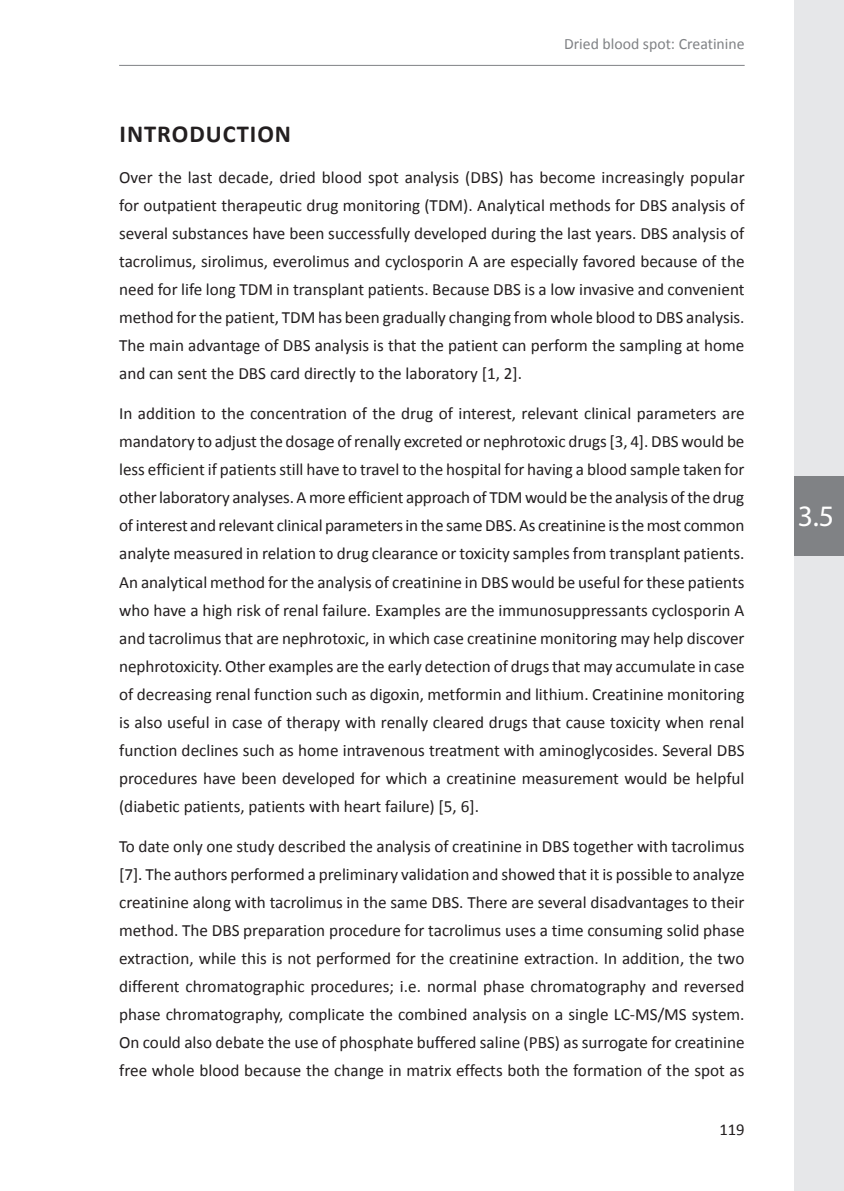
<style>
.page{position:relative;width:844px;height:1191px;background:#fff}
.page>*{position:absolute;margin:0;border:0;box-sizing:border-box;transform-origin:0 0}
.t1{font:29.75px "Myriad Pro";color:#fff}
.t2{font:700 24.5px "Calibri";letter-spacing:.04em;color:#231f20}
.t3{font:17.15px/28px "Calibri";color:#231f20;text-align:justify}
.t4{font:16.62px "Calibri";color:#231f20}
.t5{font:15.75px "Calibri";color:#808285}
</style>
<div class="page">
<hr style="left:119px;top:65px;width:625px;height:1px;background:#808285">
<div style="left:794px;top:0;width:49px;height:1191px;background:#e6e7e9"></div>
<div style="left:794px;top:476px;width:49px;height:80px;background:#808285"></div>
<p class="t5" style="left:564px;top:34px;width:182px">Dried blood spot: Creatinine</p>
<h2 class="t2" style="left:120px;top:119px;width:173px">INTRODUCTION</h2>
<p class="t3" style="left:119px;top:163px;width:627px">Over the last decade, dried blood spot analysis (DBS) has become increasingly popular for outpatient therapeutic drug monitoring (TDM). Analytical methods for DBS analysis of several substances have been successfully developed during the last years. DBS analysis of tacrolimus, sirolimus, everolimus and cyclosporin A are especially favored because of the need for life long TDM in transplant patients. Because DBS is a low invasive and convenient method for the patient, TDM has been gradually changing from whole blood to DBS analysis.<br>The main advantage of DBS analysis is that the patient can perform the sampling at home and can sent the DBS card directly to the laboratory [1, 2].</p>
<p class="t3" style="left:119px;top:400px;width:627px">In addition to the concentration of the drug of interest, relevant clinical parameters are mandatory to adjust the dosage of renally excreted or nephrotoxic drugs [3, 4]. DBS would be less efficient if patients still have to travel to the hospital for having a blood sample taken for other laboratory analyses. A more efficient approach of TDM would be the analysis of the drug of interest and relevant clinical parameters in the same DBS. As creatinine is the most common analyte measured in relation to drug clearance or toxicity samples from transplant patients.<br>An analytical method for the analysis of creatinine in DBS would be useful for these patients who have a high risk of renal failure. Examples are the immunosuppressants cyclosporin A and tacrolimus that are nephrotoxic, in which case creatinine monitoring may help discover nephrotoxicity. Other examples are the early detection of drugs that may accumulate in case of decreasing renal function such as digoxin, metformin and lithium. Creatinine monitoring is also useful in case of therapy with renally cleared drugs that cause toxicity when renal function declines such as home intravenous treatment with aminoglycosides. Several DBS procedures have been developed for which a creatinine measurement would be helpful (diabetic patients, patients with heart failure) [5, 6].</p>
<p class="t3" style="left:119px;top:832px;width:627px">To date only one study described the analysis of creatinine in DBS together with tacrolimus [7]. The authors performed a preliminary validation and showed that it is possible to analyze creatinine along with tacrolimus in the same DBS. There are several disadvantages to their method. The DBS preparation procedure for tacrolimus uses a time consuming solid phase extraction, while this is not performed for the creatinine extraction. In addition, the two different chromatographic procedures; i.e. normal phase chromatography and reversed phase chromatography, complicate the combined analysis on a single LC-MS/MS system.<br>On could also debate the use of phosphate buffered saline (PBS) as surrogate for creatinine free whole blood because the change in matrix effects both the formation of the spot as</p>
<p class="t4" style="left:719px;top:1119px;width:27px">119</p>
<h1 class="t1" style="left:797px;top:497px;width:38px">3.5</h1>
</div>
